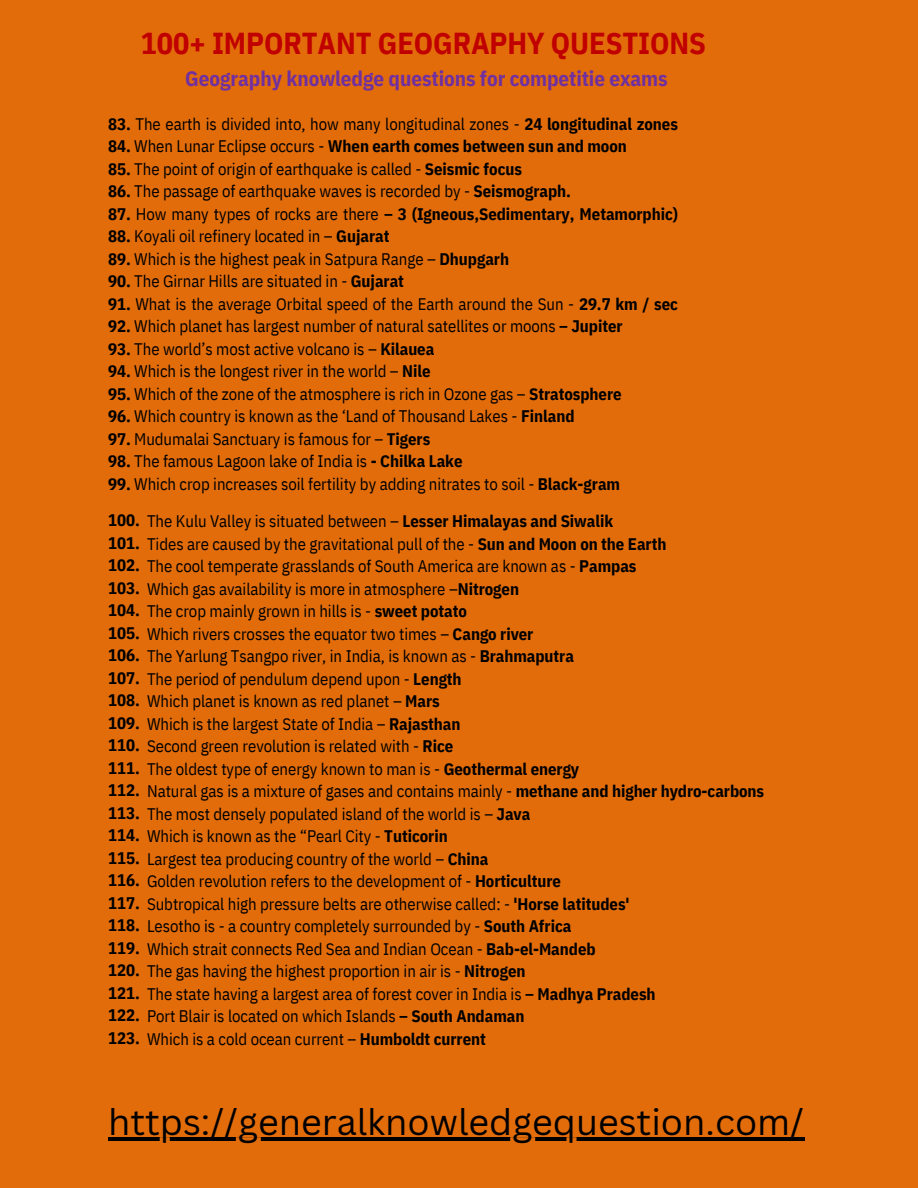
<style>
.page{position:relative;width:918px;height:1188px;background:#e36c0a}
.page>*{position:absolute;margin:0;border:0;box-sizing:border-box;transform-origin:0 0}
.t1{font:36px "Canva Sans";color:#000}
.t2{font:700 30.3px "IBM Plex Sans Cond";letter-spacing:-.005em;color:#c00000}
.t3{font:700 21px "IBM Plex Sans Cond";letter-spacing:-.005em;color:#7030a0}
.t4{font:16.8px/22.5px "IBM Plex Sans Cond";letter-spacing:-.005em;color:#000}
.t5{font:700 16.8px "IBM Plex Sans Cond";letter-spacing:-.005em;color:#000}
.s1{font-weight:700}
.s2{font-weight:400}
</style>
<div class="page">
<hr style="left:108px;top:1138px;width:697px;height:3px;background:#000">
<p class="t2" style="left:141px;top:23px;width:567px">100+ IMPORTANT GEOGRAPHY QUESTIONS</p>
<p class="t3" style="left:185px;top:64px;width:484px">Geography knowledge questions for competitie exams</p>
<h2 class="t4" style="left:108px;top:112px;width:571px"><span class="s1">83.</span> The earth is divided into, how many longitudinal zones - <span class="s1">24 longitudinal zones</span></h2>
<h2 class="t5" style="left:108px;top:135px;width:520px">84. <span class="s2">When Lunar Eclipse occurs -</span> When earth comes between sun and moon</h2>
<p class="t4" style="left:108px;top:157px;width:416px"><span class="s1">85.</span> The point of origin of earthquake is called - <span class="s1">Seismic focus</span></p>
<p class="t4" style="left:108px;top:180px;width:464px"><span class="s1">86.</span> The passage of earthquake waves is recorded by - <span class="s1">Seismograph.</span></p>
<p class="t5" style="left:108px;top:202px;width:571px">87. <span class="s2">How many types of rocks are there</span> – 3 (Igneous,Sedimentary, Metamorphic)</p>
<p class="t4" style="left:108px;top:225px;width:283px"><span class="s1">88.</span> Koyali oil refinery located in – <span class="s1">Gujarat</span></p>
<p class="t4" style="left:108px;top:247px;width:402px"><span class="s1">89.</span> Which is the highest peak in Satpura Range – <span class="s1">Dhupgarh</span></p>
<p class="t4" style="left:108px;top:270px;width:297px"><span class="s1">90.</span> The Girnar Hills are situated in - <span class="s1">Gujarat</span></p>
<p class="t4" style="left:108px;top:292px;width:571px"><span class="s1">91.</span> What is the average Orbital speed of the Earth around the Sun - <span class="s1">29.7 km / sec</span></p>
<p class="t4" style="left:108px;top:315px;width:516px"><span class="s1">92.</span> Which planet has largest number of natural satellites or moons <span class="s1">– Jupiter</span></p>
<p class="t4" style="left:108px;top:337px;width:328px"><span class="s1">93.</span> The world’s most active volcano is – <span class="s1">Kilauea</span></p>
<p class="t4" style="left:108px;top:360px;width:324px"><span class="s1">94.</span> Which is the longest river in the world – <span class="s1">Nile</span></p>
<p class="t4" style="left:108px;top:382px;width:515px"><span class="s1">95.</span> Which of the zone of the atmosphere is rich in Ozone gas – <span class="s1">Stratosphere</span></p>
<p class="t4" style="left:108px;top:405px;width:468px"><span class="s1">96.</span> Which country is known as the ‘Land of Thousand Lakes - <span class="s1">Finland</span></p>
<p class="t4" style="left:108px;top:427px;width:324px"><span class="s1">97.</span> Mudumalai Sanctuary is famous for – <span class="s1">Tigers</span></p>
<p class="t4" style="left:108px;top:450px;width:356px"><span class="s1">98.</span> The famous Lagoon lake of India is <span class="s1">- Chilka Lake</span></p>
<p class="t4" style="left:108px;top:472px;width:514px"><span class="s1">99.</span> Which crop increases soil fertility by adding nitrates to soil - <span class="s1">Black-gram</span></p>
<p class="t4" style="left:108px;top:510px;width:658px"><span class="s1">100.</span> The Kulu Valley is situated between – <span class="s1">Lesser Himalayas and Siwalik<br>101.</span> Tides are caused by the gravitational pull of the - <span class="s1">Sun and Moon on the Earth<br>102.</span> The cool temperate grasslands of South America are known as - <span class="s1">Pampas<br>103.</span> Which gas availability is more in atmosphere –<span class="s1">Nitrogen<br>104.</span> The crop mainly grown in hills is - <span class="s1">sweet potato<br>105.</span> Which rivers crosses the equator two times – <span class="s1">Cango river<br>106.</span> The Yarlung Tsangpo river, in India, is known as - <span class="s1">Brahmaputra<br>107.</span> The period of pendulum depend upon - <span class="s1">Length<br>108.</span> Which planet is known as red planet – <span class="s1">Mars<br>109.</span> Which is the largest State of India – <span class="s1">Rajasthan<br>110.</span> Second green revolution is related with - <span class="s1">Rice<br>111.</span> The oldest type of energy known to man is - <span class="s1">Geothermal energy<br>112.</span> Natural gas is a mixture of gases and contains mainly - <span class="s1">methane and higher hydro-carbons 113.</span> The most densely populated island of the world is – <span class="s1">Java<br>114.</span> Which is known as the “Pearl City - <span class="s1">Tuticorin<br>115.</span> Largest tea producing country of the world – <span class="s1">China<br>116.</span> Golden revolution refers to the development of - <span class="s1">Horticulture<br>117.</span> Subtropical high pressure belts are otherwise called: - <span class="s1">'Horse latitudes'<br>118.</span> Lesotho is - a country completely surrounded by - <span class="s1">South Africa<br>119.</span> Which strait connects Red Sea and Indian Ocean - <span class="s1">Bab-el-Mandeb<br>120.</span> The gas having the highest proportion in air is - <span class="s1">Nitrogen<br>121.</span> The state having a largest area of forest cover in India is <span class="s1">– Madhya Pradesh<br>122.</span> Port Blair is located on which Islands <span class="s1">– South Andaman<br>123.</span> Which is a cold ocean current – <span class="s1">Humboldt current</span></p>
<h1 class="t1" style="left:108px;top:1097px;width:698px">https://generalknowledgequestion.com/</h1>
</div>
